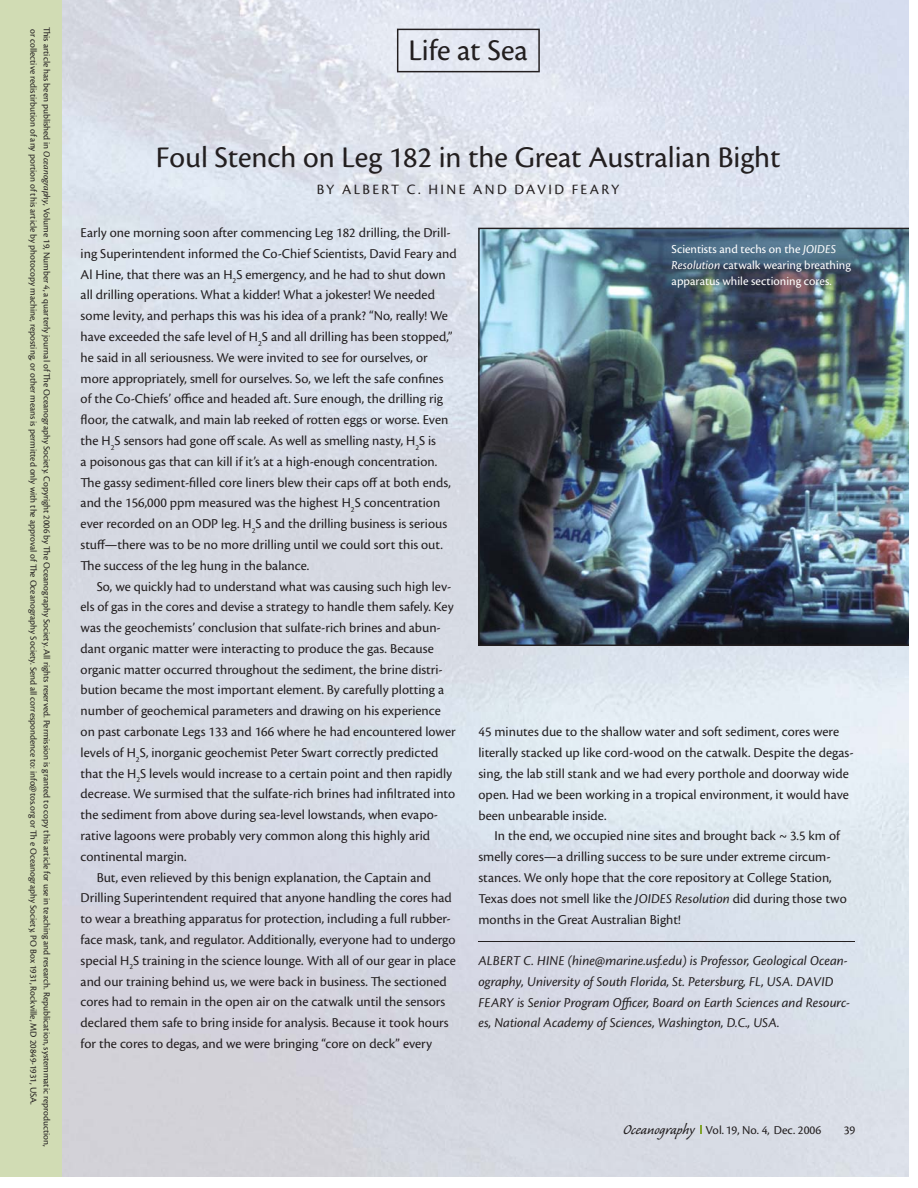
<style>
.page{position:relative;width:918px;height:1188px;background:#fff}
.page>*{position:absolute;margin:0;border:0;box-sizing:border-box;transform-origin:0 0}
.t1{font:31.2px "Cronos Pro";color:#231f20}
.t2{font:14.85px "Cronos Pro";letter-spacing:.155em;color:#231f20}
.t3{font:14.1px/20.9px "Cronos Pro";color:#231f20}
.t4{font:italic 14.1px/20.9px "Cronos Pro";color:#231f20}
.t5{font:12.6px/16.4px "Cronos Pro";color:#fff}
.t6{font:12.6px "Cronos Pro";color:#231f20}
.t7{font:9.6px/13.4px "Cronos Pro";color:#231f20}
.s1{font-style:italic}
.s2{font-family:"Caliban";font-size:17.85px}
</style>
<div class="page">
<img style="left:62px;top:0;width:821px;height:850px">
<img style="left:62px;top:850px;width:823px;height:326px">
<svg style="left:397px;top:29px;width:143px;height:43px;background:#d6d9e3"></svg>
<img style="left:478px;top:228px;width:431px;height:418px">
<hr style="left:478px;top:941px;width:377px;height:1px;background:#231f20">
<div style="left:0;top:0;width:62px;height:1176px;background:#d1dcb4"></div>
<p class="t7" style="left:53px;top:27px;width:1122px;rotate:90deg">This article has been published in <span class="s1">Oceanography</span>, Volume 19, Number 4, a quarterly journal of The Oceanography Society. Copyright 2006 by The Oceanography Society. All rights reserved. Permission is granted to copy this article for use in teaching and research. Republication, systemmatic reproduction, or collective redistirbution of any portion of this article by photocopy machine, reposting, or other means is permitted only with the approval of The Oceanography Society. Send all correspondence to: info@tos.org or Th e Oceanography Society, PO Box 1931, Rockville, MD 20849-1931, USA.</p>
<h1 class="t1" style="left:408px;top:37px;width:121px">Life at Sea</h1>
<h1 class="t1" style="left:156px;top:144px;width:626px">Foul Stench on Leg 182 in the Great Australian Bight</h1>
<p class="t2" style="left:317px;top:183px;width:304px">BY ALBERT C. HINE AND DAVID FEARY</p>
<p class="t3" style="left:81px;top:223px;width:378px">Early one morning soon after commencing Leg 182 drilling, the Drill&shy;ing Superintendent informed the Co-Chief Scientists, David Feary and Al Hine, that there was an H<sub>2</sub>S emergency, and he had to shut down all drilling operations. What a kidder! What a jokester! We needed some levity, and perhaps this was his idea of a prank? “No, really! We have exceeded the safe level of H<sub>2</sub>S and all drilling has been stopped,” he said in all seriousness. We were invited to see for ourselves, or more appropriately, smell for ourselves. So, we left the safe confines of the Co-Chiefs’ office and headed aft. Sure enough, the drilling rig floor, the catwalk, and main lab reeked of rotten eggs or worse. Even the H<sub>2</sub>S sensors had gone off scale. As well as smelling nasty, H<sub>2</sub>S is<br>a poisonous gas that can kill if it’s at a high-enough concentration.<br>The gassy sediment-filled core liners blew their caps off at both ends, and the 156,000 ppm measured was the highest H<sub>2</sub>S concentration ever recorded on an ODP leg. H<sub>2</sub>S and the drilling business is serious stuff—there was to be no more drilling until we could sort this out.<br>The success of the leg hung in the balance.</p>
<p class="t3" style="left:97px;top:577px;width:356px">So, we quickly had to understand what was causing such high lev-</p>
<p class="t3" style="left:81px;top:598px;width:375px">els of gas in the cores and devise a strategy to handle them safely. Key</p>
<p class="t3" style="left:81px;top:618px;width:362px">was the geochemists’ conclusion that sulfate-rich brines and abun-</p>
<p class="t3" style="left:81px;top:639px;width:355px">dant organic matter were interacting to produce the gas. Because</p>
<p class="t3" style="left:81px;top:660px;width:364px">organic matter occurred throughout the sediment, the brine distri-</p>
<p class="t3" style="left:81px;top:681px;width:365px">bution became the most important element. By carefully plotting a</p>
<p class="t3" style="left:81px;top:702px;width:362px">number of geochemical parameters and drawing on his experience</p>
<p class="t3" style="left:81px;top:722px;width:376px">on past carbonate Legs 133 and 166 where he had encountered lower</p>
<p class="t3" style="left:81px;top:743px;width:359px">levels of H<sub>2</sub>S, inorganic geochemist Peter Swart correctly predicted</p>
<p class="t3" style="left:81px;top:764px;width:373px">that the H<sub>2</sub>S levels would increase to a certain point and then rapidly</p>
<p class="t3" style="left:81px;top:785px;width:376px">decrease. We surmised that the sulfate-rich brines had infiltrated into</p>
<p class="t3" style="left:81px;top:805px;width:359px">the sediment from above during sea-level lowstands, when evapo-</p>
<p class="t3" style="left:81px;top:826px;width:351px">rative lagoons were probably very common along this highly arid</p>
<p class="t3" style="left:81px;top:847px;width:108px">continental margin.</p>
<p class="t3" style="left:97px;top:868px;width:336px">But, even relieved by this benign explanation, the Captain and</p>
<p class="t3" style="left:81px;top:889px;width:373px">Drilling Superintendent required that anyone handling the cores had</p>
<p class="t3" style="left:81px;top:909px;width:372px">to wear a breathing apparatus for protection, including a full rubber-</p>
<p class="t3" style="left:81px;top:930px;width:376px">face mask, tank, and regulator. Additionally, everyone had to undergo</p>
<p class="t3" style="left:81px;top:951px;width:377px">special H<sub>2</sub>S training in the science lounge. With all of our gear in place</p>
<p class="t3" style="left:81px;top:972px;width:368px">and our training behind us, we were back in business. The sectioned</p>
<p class="t3" style="left:81px;top:993px;width:366px">cores had to remain in the open air on the catwalk until the sensors</p>
<p class="t3" style="left:81px;top:1013px;width:370px">declared them safe to bring inside for analysis. Because it took hours</p>
<p class="t3" style="left:81px;top:1034px;width:353px">for the cores to degas, and we were bringing “core on deck” every</p>
<p class="t5" style="left:672px;top:242px;width:181px">Scientists and techs on the <span class="s1">JOIDES<br>Resolution</span> catwalk wearing breathing apparatus while sectioning cores.</p>
<p class="t3" style="left:478px;top:723px;width:377px">45 minutes due to the shallow water and soft sediment, cores were literally stacked up like cord-wood on the catwalk. Despite the degas&shy;sing, the lab still stank and we had every porthole and doorway wide open. Had we been working in a tropical environment, it would have been unbearable inside.</p>
<p class="t3" style="left:478px;top:827px;width:370px;text-indent:16px">In the end, we occupied nine sites and brought back ~ 3.5 km of smelly cores—a drilling success to be sure under extreme circum&shy;stances. We only hope that the core repository at College Station, Texas does not smell like the <span class="s1">JOIDES Resolution</span> did during those two months in the Great Australian Bight!</p>
<p class="t4" style="left:478px;top:951px;width:373px">ALBERT C. HINE (hine@marine.usf.edu) is Professor, Geological Ocean&shy;ography, University of South Florida, St. Petersburg, FL, USA. DAVID FEARY is Senior Program Officer, Board on Earth Sciences and Resourc&shy;es, National Academy of Sciences, Washington, D.C., USA.</p>
<p class="t6" style="left:623px;top:1125px;width:200px"><span class="s2">Oceanography</span> Vol. 19, No. 4, Dec. 2006</p>
<p class="t6" style="left:844px;top:1125px;width:13px">39</p>
</div>
